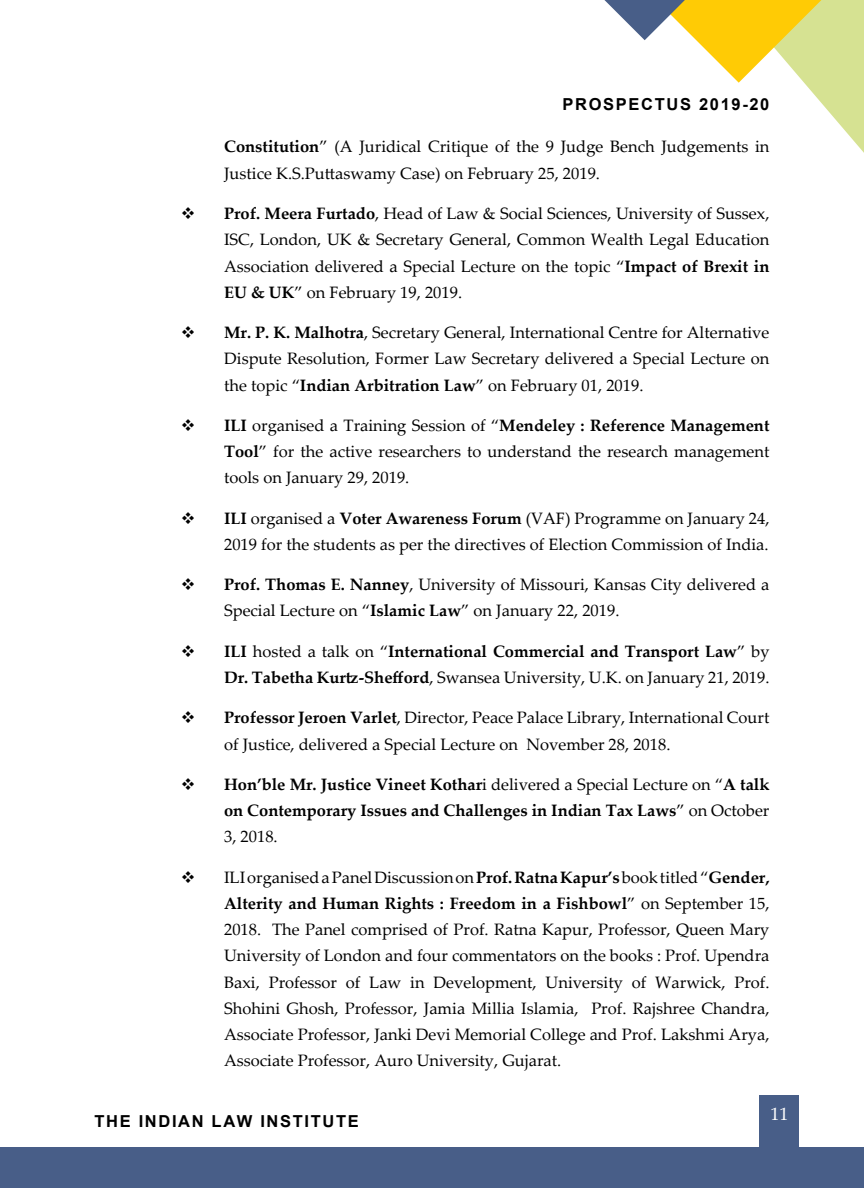
<style>
.page{position:relative;width:864px;height:1188px;background:#fff}
.page>*{position:absolute;margin:0;border:0;box-sizing:border-box;transform-origin:0 0}
.t1{font:18px "Palatino Linotype";color:#fff}
.t2{font:16.5px/26.2px "Palatino Linotype";color:#000;text-align:justify}
.t3{font:700 16.5px/26.2px "Palatino Linotype";color:#000;text-align:right}
.t4{font:700 16.5px "Arial";letter-spacing:.1em;color:#000}
.s1{font-weight:700}
.s2{font-weight:400}
</style>
<div class="page">
<svg style="left:604px;top:0;width:260px;height:153px"></svg>
<div style="left:760px;top:1095px;width:39px;height:93px;background:#485e88"></div>
<div style="left:0;top:1147px;width:864px;height:41px;background:#485e88"></div>
<p class="t4" style="left:563px;top:92px;width:208px">PROSPECTUS 2019-20</p>
<p class="t2" style="left:224px;top:133px;width:547px"><span class="s1">Constitution</span>” (A Juridical Critique of the 9 Judge Bench Judgements in<br>Justice K.S.Puttaswamy Case) on February 25, 2019.</p>
<p class="t2" style="left:224px;top:200px;width:547px;text-indent:-43px">❖ <span class="s1">Prof. Meera Furtado</span>, Head of Law &amp; Social Sciences, University of Sussex, ISC, London, UK &amp; Secretary General, Common Wealth Legal Education Association delivered a Special Lecture on the topic “<span class="s1">Impact of Brexit in EU &amp; UK</span>” on February 19, 2019.</p>
<p class="t2" style="left:224px;top:319px;width:547px;text-indent:-43px">❖ <span class="s1">Mr. P. K. Malhotra</span>, Secretary General, International Centre for Alternative Dispute Resolution, Former Law Secretary delivered a Special Lecture on the topic “<span class="s1">Indian Arbitration Law</span>” on February 01, 2019.</p>
<p class="t2" style="left:224px;top:411px;width:547px;text-indent:-43px">❖ <span class="s1">ILI</span> organised a Training Session of “<span class="s1">Mendeley : Reference Management Tool</span>” for the active researchers to understand the research management tools on January 29, 2019.</p>
<p class="t2" style="left:181px;top:504px;width:590px;text-align:right">❖ <span class="s1">ILI</span> organised a <span class="s1">Voter Awareness Forum</span> (VAF) Programme on January 24,<br>2019 for the students as per the directives of Election Commission of India.</p>
<p class="t2" style="left:224px;top:571px;width:547px;text-indent:-43px">❖ <span class="s1">Prof. Thomas E. Nanney</span>, University of Missouri, Kansas City delivered a<br>Special Lecture on “<span class="s1">Islamic Law</span>” on January 22, 2019.</p>
<p class="t3" style="left:181px;top:637px;width:590px">❖ ILI <span class="s2">hosted a talk on “</span>International Commercial and Transport Law<span class="s2">” by<br></span>Dr. Tabetha Kurtz-Shefford<span class="s2">, Swansea University, U.K. on January 21, 2019.</span></p>
<p class="t2" style="left:224px;top:704px;width:547px;text-indent:-43px">❖ <span class="s1">Professor Jeroen Varlet</span>, Director, Peace Palace Library, International Court of Justice, delivered a Special Lecture on November 28, 2018.</p>
<p class="t3" style="left:224px;top:771px;width:547px;text-align:justify;text-indent:-43px">❖ Hon’ble Mr. Justice Vineet Kothar<span class="s2">i delivered a Special Lecture on “</span>A talk on Contemporary Issues and Challenges in Indian Tax Laws<span class="s2">” on October 3, 2018.</span></p>
<p class="t2" style="left:224px;top:863px;width:547px;text-indent:-43px">❖ ILI organised a Panel Discussion on <span class="s1">Prof. Ratna Kapur’s</span> book titled “<span class="s1">Gender, Alterity and Human Rights : Freedom in a Fishbowl</span>” on September 15, 2018. The Panel comprised of Prof. Ratna Kapur, Professor, Queen Mary University of London and four commentators on the books : Prof. Upendra Baxi, Professor of Law in Development, University of Warwick, Prof.<br>Shohini Ghosh, Professor, Jamia Millia Islamia, Prof. Rajshree Chandra, Associate Professor, Janki Devi Memorial College and Prof. Lakshmi Arya, Associate Professor, Auro University, Gujarat.</p>
<p class="t4" style="left:95px;top:1109px;width:266px">THE INDIAN LAW INSTITUTE</p>
<p class="t1" style="left:770px;top:1101px;width:19px">11</p>
</div>
